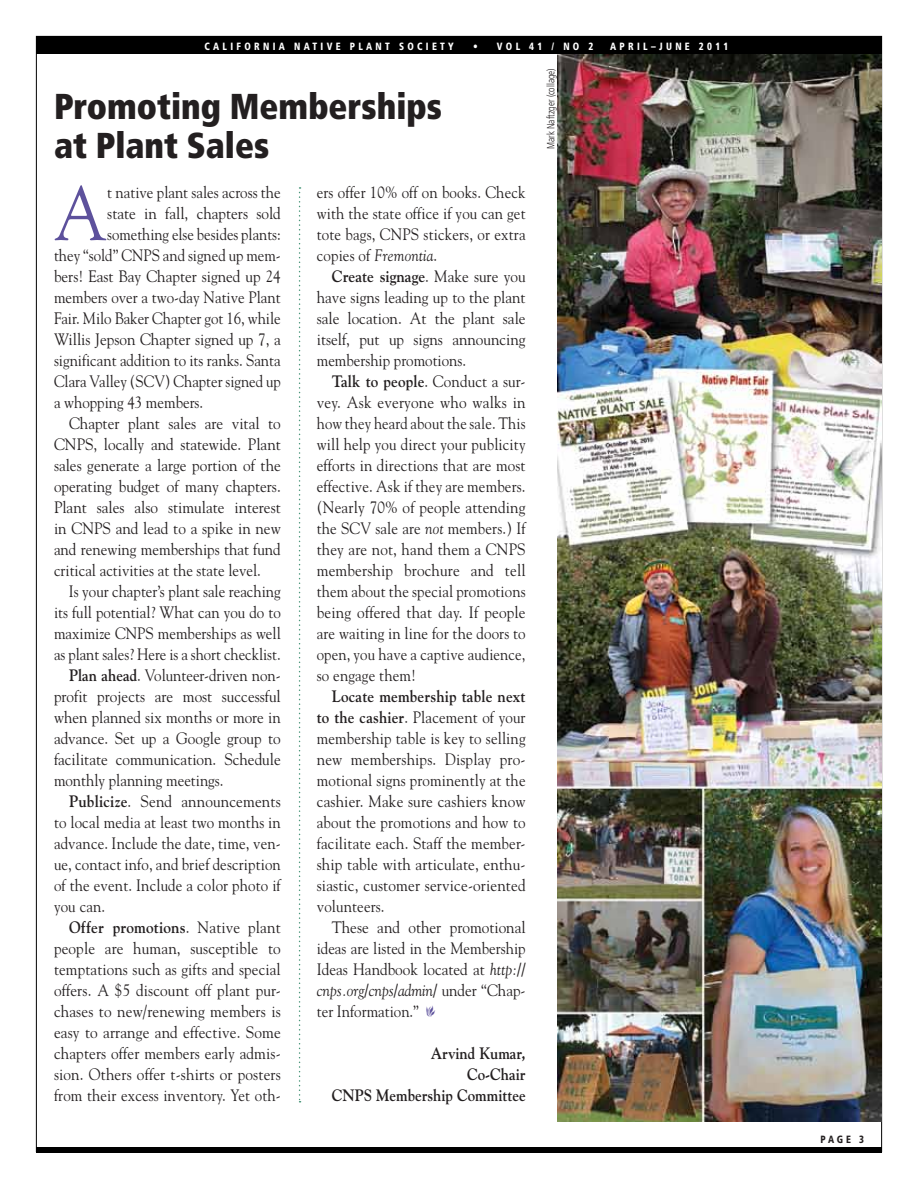
<style>
.page{position:relative;width:918px;height:1188px;background:#fff}
.page>*{position:absolute;margin:0;border:0;box-sizing:border-box;transform-origin:0 0}
.t1{font:76.2px "Goudy";color:#5d519c;scale:.9 1}
.t2{font:900 condensed 36px/39px "Frutiger";color:#231f20;scale:.95 1}
.t3{font:16.5px/21px "Goudy";color:#231f20;text-align:justify;scale:.9 1}
.t4{font:16.5px/21px "Goudy";color:#231f20;text-align:justify;scale:.92 1}
.t5{font:16.5px/21px "Goudy";color:#231f20;text-align:justify;scale:.91 1}
.t6{font:16.5px "Goudy";color:#231f20;scale:.89 1}
.t7{font:700 16.5px/21px "Goudy";color:#231f20;text-align:right;scale:.9 1}
.t8{font:700 16.5px "Goudy";color:#231f20;scale:.92 1}
.t9{font:900 condensed 10.5px "Frutiger";letter-spacing:.35em;color:#fff;scale:.9 1}
.t10{font:300 condensed 10.5px "Frutiger";color:#231f20;scale:.9 1}
.t11{font:900 condensed 10.5px "Frutiger";color:#231f20;scale:.9 1}
.s1{font-style:italic}
.s2{font-weight:700}
.s3{font-weight:400}
</style>
<div class="page">
<div style="left:36px;top:36px;width:846px;height:18px;background:#000"></div>
<div style="left:36px;top:1148px;width:846px;height:6px;background:#000"></div>
<svg style="left:299px;top:187px;width:2px;height:915px"></svg>
<img style="left:557px;top:54px;width:324px;height:1068px">
<p class="t9" style="left:204px;top:40px;width:279px">CALIFORNIA N ATIVE PLANT SOC IETY</p>
<p class="t9" style="left:473px;top:40px;width:18px">• V</p>
<p class="t9" style="left:506px;top:40px;width:99px">OL 41 / N O 2</p>
<p class="t9" style="left:610px;top:40px;width:133px">AP RIL–JUNE 2011</p>
<h2 class="t2" style="left:54px;top:86px;width:410px">Promoting Memberships at Plant Sales</h2>
<h1 class="t1" style="left:54px;top:166px;width:61px">A</h1>
<p class="t3" style="left:107px;top:181px;width:194px">t native plant sales across the</p>
<p class="t3" style="left:317px;top:181px;width:234px">ers offer 10% off on books. Check with the state office if you can get tote bags, CNPS stickers, or extra copies of <span class="s1">Fremontia</span>.</p>
<p class="t4" style="left:317px;top:265px;width:228px;text-indent:15px"><span class="s2">Create signage</span>. Make sure you have signs leading up to the plant sale location. At the plant sale itself, put up signs announcing membership promotions.</p>
<p class="t5" style="left:317px;top:370px;width:231px;text-indent:15px"><span class="s2">Talk to people</span>. Conduct a sur&shy;vey. Ask everyone who walks in how they heard about the sale. This will help you direct your publicity efforts in directions that are most effective. Ask if they are members. (Nearly 70% of people attending the SCV sale are <span class="s1">not</span> members.) If they are not, hand them a CNPS membership brochure and tell them about the special promotions being offered that day. If people are waiting in line for the doors to open, you have a captive audience, so engage them!</p>
<p class="t3" style="left:317px;top:685px;width:234px;text-indent:15px"><span class="s2">Locate membership table next to the cashier</span>. Placement of your membership table is key to selling new memberships. Display pro&shy;motional signs prominently at the cashier. Make sure cashiers know about the promotions and how to facilitate each. Staff the member&shy;ship table with articulate, enthu&shy;siastic, customer service-oriented volunteers.</p>
<p class="t4" style="left:317px;top:916px;width:228px;text-indent:15px">These and other promotional ideas are listed in the Membership Ideas Handbook located at <span class="s1">http:// cnps.org/cnps/admin/</span> under “Chap&shy;ter Information.”</p>
<p class="t7" style="left:332px;top:1043px;width:217px">Arvind Kumar,<br>Co-Chair<br>CNPS Membership Committee</p>
<p class="t4" style="left:107px;top:202px;width:190px">state in fall, chapters sold</p>
<p class="t6" style="left:107px;top:224px;width:196px">something else besides plants:</p>
<p class="t6" style="left:54px;top:245px;width:256px">they “sold” CNPS and signed up mem-</p>
<p class="t4" style="left:54px;top:265px;width:248px">bers! East Bay Chapter signed up 24</p>
<p class="t3" style="left:54px;top:286px;width:253px">members over a two-day Native Plant</p>
<p class="t3" style="left:54px;top:307px;width:254px">Fair. Milo Baker Chapter got 16, while</p>
<p class="t4" style="left:54px;top:328px;width:248px">Willis Jepson Chapter signed up 7, a</p>
<p class="t3" style="left:54px;top:349px;width:253px">significant addition to its ranks. Santa</p>
<p class="t6" style="left:54px;top:371px;width:256px">Clara Valley (SCV) Chapter signed up</p>
<p class="t3" style="left:54px;top:391px;width:167px">a whopping 43 members.</p>
<p class="t4" style="left:69px;top:412px;width:232px">Chapter plant sales are vital to</p>
<p class="t4" style="left:54px;top:433px;width:248px">CNPS, locally and statewide. Plant</p>
<p class="t4" style="left:54px;top:454px;width:248px">sales generate a large portion of the</p>
<p class="t4" style="left:54px;top:475px;width:248px">operating budget of many chapters.</p>
<p class="t4" style="left:54px;top:496px;width:248px">Plant sales also stimulate interest</p>
<p class="t4" style="left:54px;top:517px;width:248px">in CNPS and lead to a spike in new</p>
<p class="t5" style="left:54px;top:538px;width:251px">and renewing memberships that fund</p>
<p class="t3" style="left:54px;top:559px;width:231px">critical activities at the state level.</p>
<p class="t3" style="left:69px;top:580px;width:237px">Is your chapter’s plant sale reaching</p>
<p class="t3" style="left:54px;top:601px;width:253px">its full potential? What can you do to</p>
<p class="t3" style="left:54px;top:622px;width:254px">maximize CNPS memberships as well</p>
<p class="t6" style="left:54px;top:644px;width:256px">as plant sales? Here is a short checklist.</p>
<p class="t3" style="left:69px;top:664px;width:235px"><span class="s2">Plan ahead</span>. Volunteer-driven non-</p>
<p class="t4" style="left:54px;top:685px;width:248px">profit projects are most successful</p>
<p class="t5" style="left:54px;top:706px;width:251px">when planned six months or more in</p>
<p class="t4" style="left:54px;top:727px;width:248px">advance. Set up a Google group to</p>
<p class="t4" style="left:54px;top:748px;width:248px">facilitate communication. Schedule</p>
<p class="t3" style="left:54px;top:769px;width:190px">monthly planning meetings.</p>
<p class="t4" style="left:69px;top:790px;width:232px"><span class="s2">Publicize</span>. Send announcements</p>
<p class="t3" style="left:54px;top:811px;width:254px">to local media at least two months in</p>
<p class="t3" style="left:54px;top:832px;width:253px">advance. Include the date, time, ven-</p>
<p class="t3" style="left:54px;top:853px;width:254px">ue, contact info, and brief description</p>
<p class="t3" style="left:54px;top:874px;width:253px">of the event. Include a color photo if</p>
<p class="t3" style="left:54px;top:895px;width:59px">you can.</p>
<p class="t8" style="left:69px;top:917px;width:232px">Offer promotions<span class="s3">. Native plant</span></p>
<p class="t4" style="left:54px;top:937px;width:248px">people are human, susceptible to</p>
<p class="t5" style="left:54px;top:958px;width:251px">temptations such as gifts and special</p>
<p class="t4" style="left:54px;top:979px;width:248px">offers. A $5 discount off plant pur-</p>
<p class="t4" style="left:54px;top:1000px;width:248px">chases to new/renewing members is</p>
<p class="t4" style="left:54px;top:1021px;width:248px">easy to arrange and effective. Some</p>
<p class="t4" style="left:54px;top:1042px;width:248px">chapters offer members early admis-</p>
<p class="t4" style="left:54px;top:1063px;width:248px">sion. Others offer t-shirts or posters</p>
<p class="t3" style="left:54px;top:1084px;width:253px">from their excess inventory. Yet oth-</p>
<p class="t10" style="left:545px;top:149px;width:92px;rotate:-90deg">Mark Naftzger (collage)</p>
<p class="t11" style="left:821px;top:1133px;width:50px">PAGE 3</p>
</div>
